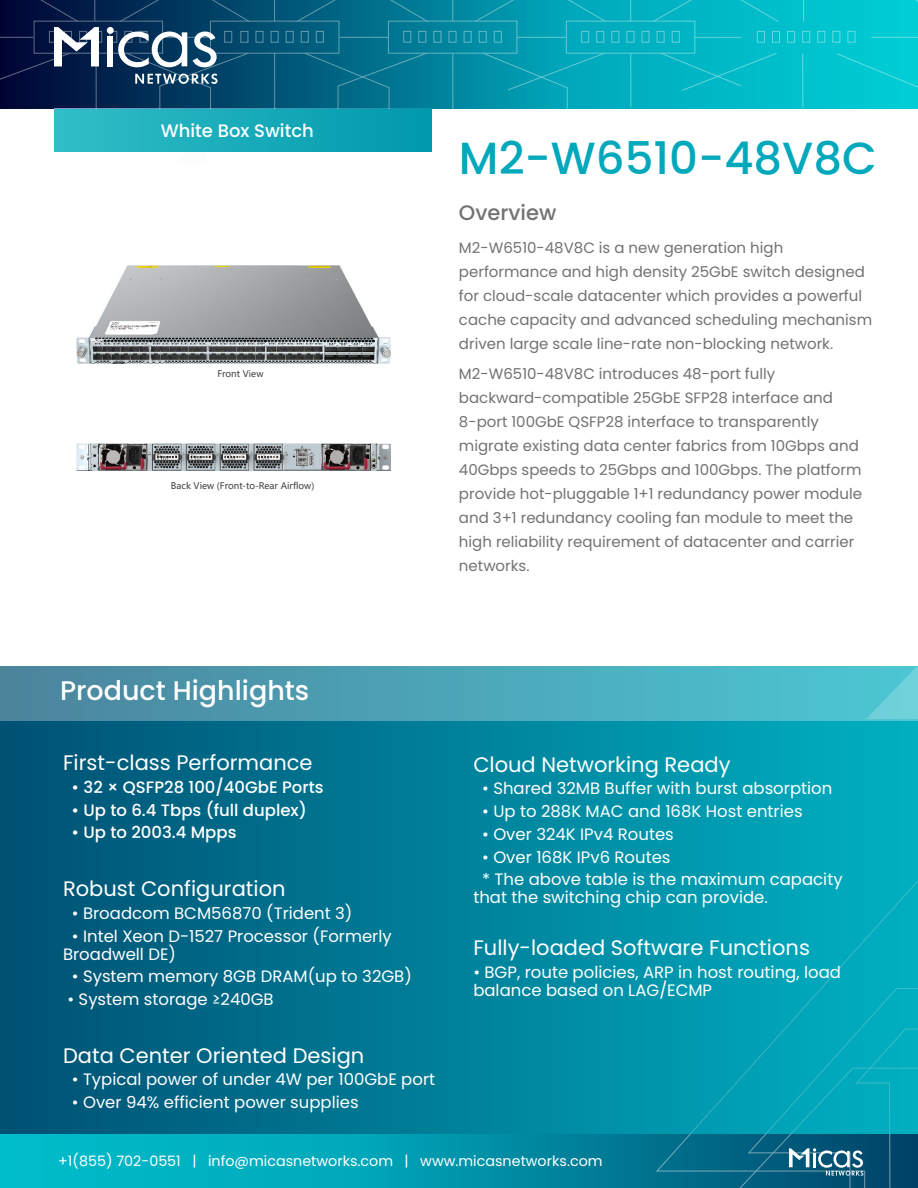
<style>
.page{position:relative;width:918px;height:1188px;background:#fff}
.page>*{position:absolute;margin:0;border:0;box-sizing:border-box;transform-origin:0 0}
.t1{font:500 45px "Poppins";color:#00a8bb}
.t2{font:500 27px "Poppins";color:#fff}
.t3{font:21px "Poppins";color:#fff}
.t4{font:500 21px "Poppins";color:#727272}
.t5{font:500 18px "Poppins";color:#fff}
.t6{font:16.5px/18px "Poppins";color:#fff}
.t7{font:500 16.5px "Poppins";color:#fff}
.t8{font:15px/24px "Poppins";color:#727272}
.t9{font:14.25px "Poppins";color:#fff}
.t10{font:9px "Microsoft Ya Hei";color:#414042}
</style>
<div class="page">
<svg style="left:0;top:1134px;width:655px;height:54px;background:#00a1b4"></svg>
<div style="left:0;top:667px;width:918px;height:467px;background:linear-gradient(to right,#005173,#00b1c2)"></div>
<div style="left:0;top:667px;width:918px;height:54px;background:linear-gradient(to right,#4c849c,#4dc8d4)"></div>
<svg style="left:176px;top:151px;width:30px;height:1px"></svg>
<svg style="left:655px;top:987px;width:263px;height:201px;background:#0c6e8b"></svg>
<svg style="left:682px;top:866px;width:236px;height:268px;background:#00a4b8"></svg>
<div style="left:54px;top:108px;width:378px;height:43px;background:linear-gradient(to right,#31bec6,#0198ad)"></div>
<svg style="left:866px;top:666px;width:52px;height:53px;background:#5dcad5"></svg>
<img style="left:76px;top:265px;width:314px;height:98px">
<img style="left:76px;top:444px;width:314px;height:27px">
<div style="left:0;top:1px;width:918px;height:108px;background:#00c5cf"></div>
<svg style="left:837px;top:53px;width:81px;height:35px"></svg>
<hr style="left:802px;top:54px;width:1px;height:53px;background:#fff">
<hr style="left:871px;top:37px;width:47px;height:1px;background:#fff">
<svg style="left:803px;top:1px;width:1px;height:20px"></svg>
<svg style="left:0;top:1px;width:779px;height:108px;background:#0d7893"></svg>
<p class="t5" style="left:161px;top:120px;width:155px">White Box Switch</p>
<p class="t10" style="left:217px;top:370px;width:48px">Front View</p>
<p class="t10" style="left:171px;top:481px;width:145px">Back View (Front-to-Rear Airflow)</p>
<h1 class="t1" style="left:459px;top:131px;width:420px">M2-W6510-48V8C</h1>
<h3 class="t4" style="left:459px;top:201px;width:99px">Overview</h3>
<p class="t8" style="left:459px;top:236px;width:415px">M2-W6510-48V8C is a new generation high performance and high density 25GbE switch designed for cloud-scale datacenter which provides a powerful cache capacity and advanced scheduling mechanism driven large scale line-rate non-blocking network.</p>
<p class="t8" style="left:459px;top:362px;width:405px">M2-W6510-48V8C introduces 48-port fully backward-compatible 25GbE SFP28 interface and 8-port 100GbE QSFP28 interface to transparently migrate existing data center fabrics from 10Gbps and 40Gbps speeds to 25Gbps and 100Gbps. The platform provide hot-pluggable 1+1 redundancy power module and 3+1 redundancy cooling fan module to meet the high reliability requirement of datacenter and carrier networks.</p>
<h2 class="t2" style="left:60px;top:675px;width:251px">Product Highlights</h2>
<h3 class="t3" style="left:63px;top:750px;width:251px">First-class Performance</h3>
<p class="t7" style="left:72px;top:777px;width:254px">• 32 × QSFP28 100/40GbE Ports</p>
<p class="t7" style="left:72px;top:800px;width:237px">• Up to 6.4 Tbps (full duplex)</p>
<p class="t7" style="left:72px;top:823px;width:166px">• Up to 2003.4 Mpps</p>
<h3 class="t3" style="left:63px;top:876px;width:224px">Robust Configuration</h3>
<p class="t6" style="left:72px;top:904px;width:282px">• Broadcom BCM56870 (Trident 3)</p>
<p class="t6" style="left:63px;top:927px;width:330px;text-indent:9px">• Intel Xeon D-1527 Processor (Formerly<br>Broadwell DE)</p>
<p class="t6" style="left:72px;top:968px;width:342px">• System memory 8GB DRAM(up to 32GB)</p>
<p class="t6" style="left:67px;top:991px;width:208px">• System storage ≥240GB</p>
<h3 class="t3" style="left:63px;top:1043px;width:303px">Data Center Oriented Design</h3>
<p class="t6" style="left:72px;top:1071px;width:365px">• Typical power of under 4W per 100GbE port</p>
<p class="t6" style="left:72px;top:1094px;width:288px">• Over 94% efficient power supplies</p>
<h3 class="t3" style="left:473px;top:752px;width:259px">Cloud Networking Ready</h3>
<p class="t6" style="left:482px;top:780px;width:352px">• Shared 32MB Buffer with burst absorption</p>
<p class="t6" style="left:482px;top:803px;width:322px">• Up to 288K MAC and 168K Host entries</p>
<p class="t6" style="left:482px;top:825px;width:193px">• Over 324K IPv4 Routes</p>
<p class="t6" style="left:482px;top:846px;width:362px;line-height:22.8px">• Over 168K IPv6 Routes<br>* The above table is the maximum capacity</p>
<p class="t6" style="left:473px;top:889px;width:296px">that the switching chip can provide.</p>
<h3 class="t3" style="left:473px;top:935px;width:338px">Fully-loaded Software Functions</h3>
<p class="t6" style="left:473px;top:963px;width:369px">• BGP, route policies, ARP in host routing, load balance based on LAG/ECMP</p>
<p class="t9" style="left:58px;top:1153px;width:546px">+1(855) 702-0551 | info@micasnetworks.com | www.micasnetworks.com</p>
</div>
